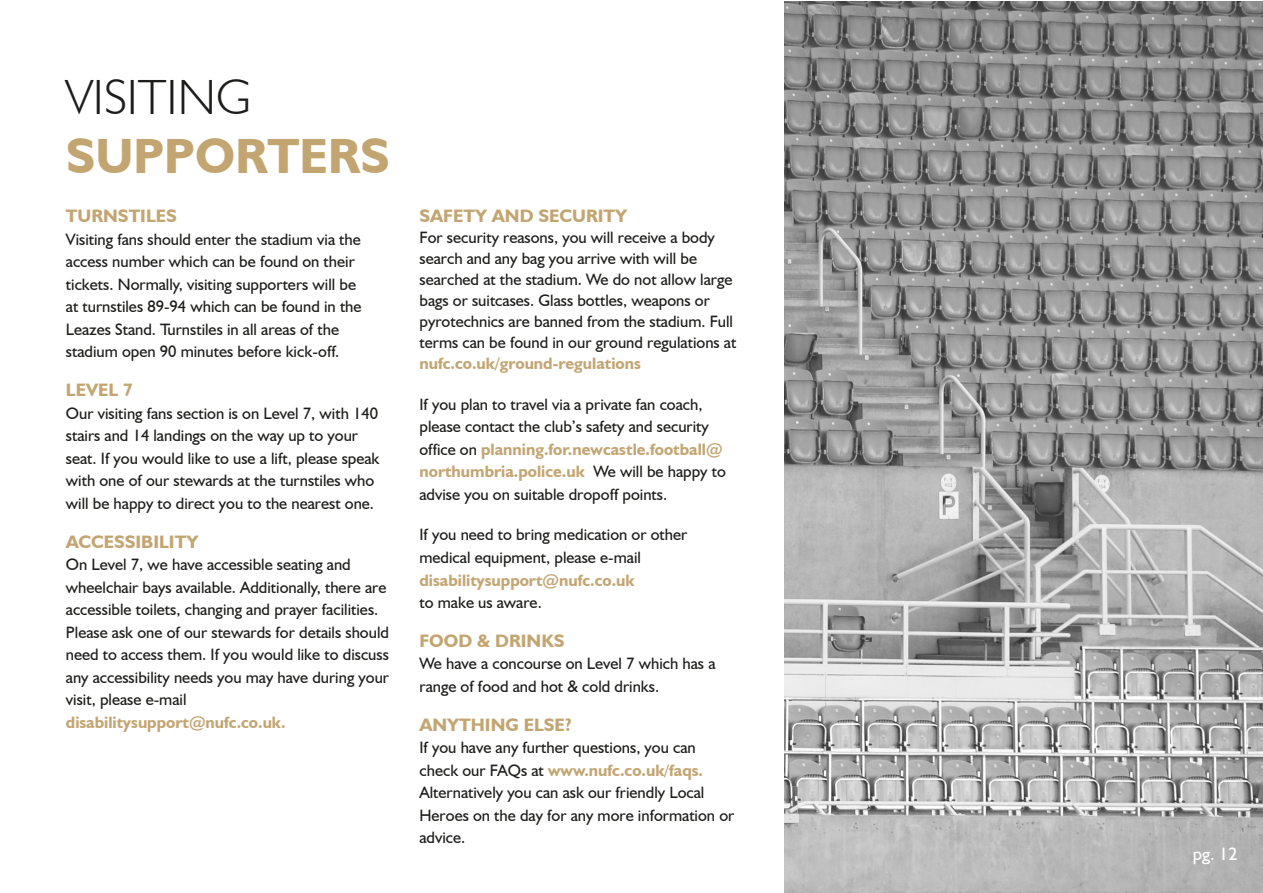
<style>
.page{position:relative;width:1263px;height:893px;background:#fff}
.page>*{position:absolute;margin:0;border:0;box-sizing:border-box;transform-origin:0 0}
.t1{font:700 49.5px "Humanist 521 BT";color:#c3a572}
.t2{font:300 49.5px "Humanist 521 BT";color:#1d1d1b}
.t3{font:700 18px "Humanist 521 BT";color:#c3a572}
.t4{font:18px "Humanist 521 BT";color:#fff}
.t5{font:16.5px/22.5px "Humanist 521 BT";color:#1d1d1b}
.t6{font:700 16.5px "Humanist 521 BT";color:#c3a572}
.s1{font-weight:700;color:#c3a572}
</style>
<div class="page">
<img style="left:784px;top:1px;width:479px;height:891px">
<h1 class="t2" style="left:66px;top:67px;width:187px">VISITING</h1>
<h1 class="t1" style="left:66px;top:126px;width:325px">SUPPORTERS</h1>
<p class="t3" style="left:66px;top:205px;width:112px">TURNSTILES</p>
<p class="t5" style="left:66px;top:228px;width:297px">Visiting fans should enter the stadium via the access number which can be found on their tickets. Normally, visiting supporters will be at turnstiles 89-94 which can be found in the Leazes Stand. Turnstiles in all areas of the stadium open 90 minutes before kick-off.</p>
<p class="t3" style="left:66px;top:379px;width:69px">LEVEL 7</p>
<p class="t5" style="left:66px;top:402px;width:315px">Our visiting fans section is on Level 7, with 140 stairs and 14 landings on the way up to your seat. If you would like to use a lift, please speak with one of our stewards at the turnstiles who will be happy to direct you to the nearest one.</p>
<p class="t3" style="left:66px;top:531px;width:134px">ACCESSIBILITY</p>
<p class="t5" style="left:66px;top:553px;width:325px">On Level 7, we have accessible seating and wheelchair bays available. Additionally, there are accessible toilets, changing and prayer facilities.<br>Please ask one of our stewards for details should need to access them. If you would like to discuss any accessibility needs you may have during your visit, please e-mail</p>
<p class="t6" style="left:66px;top:712px;width:221px">disabilitysupport@nufc.co.uk.</p>
<p class="t3" style="left:419px;top:205px;width:209px">SAFETY AND SECURITY</p>
<p class="t5" style="left:419px;top:227px;width:318px;line-height:21px">For security reasons, you will receive a body search and any bag you arrive with will be searched at the stadium. We do not allow large bags or suitcases. Glass bottles, weapons or pyrotechnics are banned from the stadium. Full terms can be found in our ground regulations at</p>
<p class="t6" style="left:419px;top:354px;width:223px">nufc.co.uk/ground-regulations</p>
<p class="t5" style="left:419px;top:393px;width:308px">If you plan to travel via a private fan coach, please contact the club’s safety and security office on <span class="s1">planning.for.newcastle.football@ northumbria.police.uk</span> We will be happy to advise you on suitable dropoff points.</p>
<p class="t5" style="left:419px;top:523px;width:269px">If you need to bring medication or other medical equipment, please e-mail</p>
<p class="t6" style="left:419px;top:570px;width:217px">disabilitysupport@nufc.co.uk</p>
<p class="t5" style="left:419px;top:591px;width:124px">to make us aware.</p>
<p class="t3" style="left:419px;top:630px;width:147px">FOOD &amp; DRINKS</p>
<p class="t5" style="left:419px;top:652px;width:297px">We have a concourse on Level 7 which has a range of food and hot &amp; cold drinks.</p>
<p class="t3" style="left:419px;top:714px;width:154px">ANYTHING ELSE?</p>
<p class="t5" style="left:419px;top:736px;width:316px">If you have any further questions, you can check our FAQs at <span class="s1">www.nufc.co.uk/faqs.<br></span>Alternatively you can ask our friendly Local Heroes on the day for any more information or advice.</p>
<p class="t4" style="left:1193px;top:843px;width:46px">pg. 12</p>
</div>
